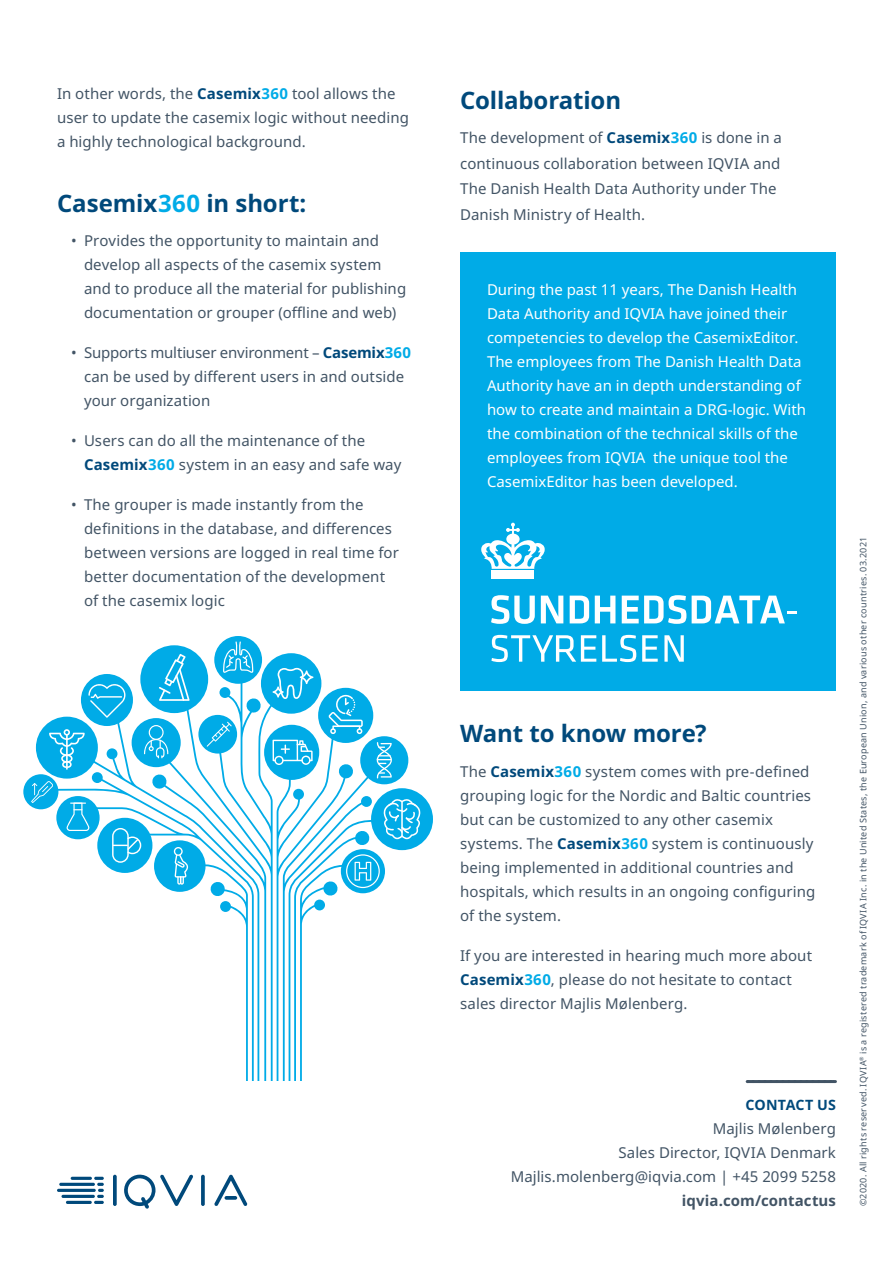
<style>
.page{position:relative;width:893px;height:1263px;background:#fff}
.page>*{position:absolute;margin:0;border:0;box-sizing:border-box;transform-origin:0 0}
.t1{font:700 24px "Noto Sans";letter-spacing:-.005em;color:#00497b}
.t2{font:15px/24px "Noto Sans";letter-spacing:.005em;color:#425465}
.t3{font:15px/24px "Noto Sans";color:#fff}
.t4{font:700 15px "Noto Sans";letter-spacing:.005em;color:#425465}
.t5{font:700 14.25px "Noto Sans";letter-spacing:.01em;color:#00497b}
.t6{font:9px "Noto Sans";letter-spacing:.025em;color:#425465}
.s1{font-weight:700;color:#00497b}
.s2{font-weight:700;color:#00abe7}
.s3{color:#00abe7}
</style>
<div class="page">
<div style="left:460px;top:252px;width:376px;height:439px;background:#00abe7"></div>
<svg style="left:491px;top:595px;width:44px;height:29px"></svg>
<svg style="left:541px;top:596px;width:22px;height:27px"></svg>
<svg style="left:570px;top:596px;width:19px;height:27px"></svg>
<svg style="left:595px;top:596px;width:20px;height:27px"></svg>
<svg style="left:622px;top:595px;width:64px;height:29px"></svg>
<svg style="left:692px;top:596px;width:105px;height:27px"></svg>
<svg style="left:491px;top:635px;width:105px;height:27px"></svg>
<svg style="left:602px;top:635px;width:34px;height:27px"></svg>
<svg style="left:642px;top:635px;width:16px;height:27px"></svg>
<svg style="left:664px;top:635px;width:20px;height:27px"></svg>
<div style="left:492px;top:570px;width:42px;height:9px;background:#fff"></div>
<svg style="left:481px;top:523px;width:64px;height:46px"></svg>
<svg style="left:747px;top:1080px;width:88px;height:3px"></svg>
<svg style="left:113px;top:1175px;width:4px;height:31px"></svg>
<svg style="left:201px;top:1175px;width:4px;height:31px"></svg>
<svg style="left:124px;top:1174px;width:69px;height:35px"></svg>
<svg style="left:214px;top:1175px;width:33px;height:31px"></svg>
<hr style="left:66px;top:1201px;width:26px;height:3px;background:#00497b;border-radius:2px">
<svg style="left:94px;top:1177px;width:10px;height:27px"></svg>
<hr style="left:61px;top:1195px;width:34px;height:3px;background:#00497b;border-radius:2px">
<hr style="left:57px;top:1189px;width:39px;height:3px;background:#00497b;border-radius:2px">
<hr style="left:59px;top:1183px;width:36px;height:3px;background:#00497b;border-radius:2px">
<hr style="left:71px;top:1177px;width:21px;height:3px;background:#00497b;border-radius:2px">
<div style="left:23px;top:774px;width:35px;height:35px;background:#00abe7;border-radius:50%"></div>
<div style="left:214px;top:636px;width:48px;height:48px;background:#00abe7;border-radius:50%"></div>
<div style="left:371px;top:788px;width:62px;height:62px;background:#00abe7;border-radius:50%"></div>
<svg style="left:31px;top:641px;width:390px;height:439px"></svg>
<p class="t2" style="left:57px;top:82px;width:353px">In other words, the <span class="s1">Casemix</span><span class="s2">360</span> tool allows the user to update the casemix logic without needing a highly technological background.</p>
<h1 class="t1" style="left:57px;top:186px;width:251px">Casemix<span class="s3">360</span> in short:</h1>
<p class="t2" style="left:84px;top:229px;width:324px;text-indent:-13px">• Provides the opportunity to maintain and develop all aspects of the casemix system and to produce all the material for publishing documentation or grouper (offline and web)</p>
<p class="t2" style="left:84px;top:341px;width:328px;text-indent:-13px">• Supports multiuser environment – <span class="s1">Casemix</span><span class="s2">360 </span>can be used by different users in and outside your organization</p>
<p class="t2" style="left:84px;top:429px;width:319px;text-indent:-13px">• Users can do all the maintenance of the<br><span class="s1">Casemix</span><span class="s2">360</span> system in an easy and safe way</p>
<p class="t2" style="left:84px;top:493px;width:316px;text-indent:-13px">• The grouper is made instantly from the definitions in the database, and differences between versions are logged in real time for better documentation of the development of the casemix logic</p>
<h1 class="t1" style="left:460px;top:83px;width:162px">Collaboration</h1>
<p class="t2" style="left:460px;top:125px;width:323px;line-height:25.5px">The development of <span class="s1">Casemix</span><span class="s2">360</span> is done in a continuous collaboration between IQVIA and The Danish Health Data Authority under The Danish Ministry of Health.</p>
<p class="t3" style="left:487px;top:278px;width:321px">During the past 11 years, The Danish Health Data Authority and IQVIA have joined their competencies to develop the CasemixEditor.<br>The employees from The Danish Health Data Authority have an in depth understanding of how to create and maintain a DRG-logic. With the combination of the technical skills of the employees from IQVIA the unique tool the CasemixEditor has been developed.</p>
<h1 class="t1" style="left:460px;top:717px;width:248px">Want to know more?</h1>
<p class="t2" style="left:460px;top:759px;width:357px">The <span class="s1">Casemix</span><span class="s2">360</span> system comes with pre-defined grouping logic for the Nordic and Baltic countries but can be customized to any other casemix systems. The <span class="s1">Casemix</span><span class="s2">360</span> system is continuously being implemented in additional countries and hospitals, which results in an ongoing configuring of the system.</p>
<p class="t2" style="left:460px;top:944px;width:354px">If you are interested in hearing much more about<br><span class="s1">Casemix</span><span class="s2">360</span>, please do not hesitate to contact sales director Majlis Mølenberg.</p>
<p class="t5" style="left:746px;top:1095px;width:92px">CONTACT US</p>
<p class="t2" style="left:511px;top:1117px;width:327px;text-align:right">Majlis Mølenberg<br>Sales Director, IQVIA Denmark<br>Majlis.molenberg@iqvia.com | +45 2099 5258</p>
<p class="t4" style="left:682px;top:1190px;width:156px">iqvia.com/contactus</p>
<p class="t6" style="left:857px;top:1206px;width:671px;rotate:-90deg">©2020. All rights reserved. IQVIA<sup>®</sup> is a registered trademark of IQVIA Inc. in the United States, the European Union, and various other countries. 03.2021</p>
</div>
